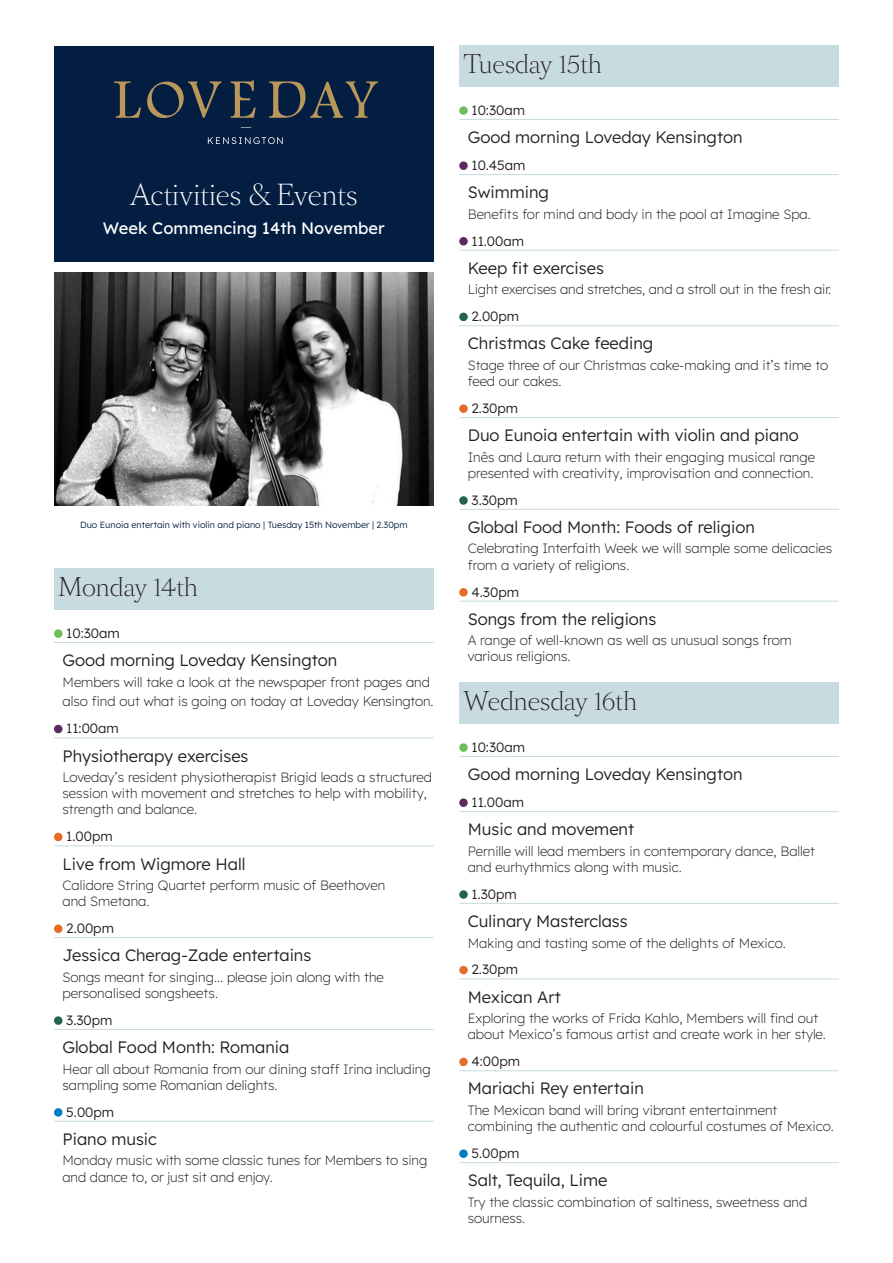
<style>
.page{position:relative;width:893px;height:1263px;background:#fff}
.page>*{position:absolute;margin:0;border:0;box-sizing:border-box;transform-origin:0 0}
.t1{font:300 27px "Sang Bleu OG Serif";color:#fff}
.Day{font:300 24px "Sang Bleu OG Serif";color:#231f20}
.t2{font:300 16.5px "Lexend Deca";color:#231f20}
.t3{font:16.5px "Lexend Deca";color:#fff}
.Description{font:200 13.5px/16.2px "Lexend Deca";color:#231f20}
.Time___Location{font:300 13.5px "Lexend Deca";color:#231f20}
.t4{font:300 9px "Lexend Deca";color:#041e42}
</style>
<div class="page">
<img style="left:54px;top:272px;width:380px;height:234px">
<div style="left:54px;top:568px;width:380px;height:41px;background:#c8dbe1"></div>
<hr style="left:54px;top:642px;width:380px;height:1px;background:#c8dbe1">
<hr style="left:54px;top:737px;width:380px;height:1px;background:#c8dbe1">
<hr style="left:54px;top:845px;width:380px;height:1px;background:#c8dbe1">
<hr style="left:54px;top:937px;width:380px;height:1px;background:#c8dbe1">
<hr style="left:54px;top:1029px;width:380px;height:1px;background:#c8dbe1">
<hr style="left:54px;top:1121px;width:380px;height:1px;background:#c8dbe1">
<div style="left:54px;top:629px;width:9px;height:9px;background:#6ebf59;border-radius:50%"></div>
<div style="left:54px;top:725px;width:9px;height:8px;background:#5d2a5f;border-radius:50%"></div>
<div style="left:54px;top:833px;width:9px;height:8px;background:#e66d29;border-radius:50%"></div>
<div style="left:54px;top:924px;width:9px;height:9px;background:#e66d29;border-radius:50%"></div>
<div style="left:54px;top:1016px;width:9px;height:9px;background:#24644e;border-radius:50%"></div>
<div style="left:54px;top:1108px;width:9px;height:9px;background:#007ec5;border-radius:50%"></div>
<div style="left:459px;top:45px;width:380px;height:42px;background:#c8dbe1"></div>
<hr style="left:459px;top:119px;width:380px;height:1px;background:#c8dbe1">
<hr style="left:459px;top:174px;width:380px;height:1px;background:#c8dbe1">
<hr style="left:459px;top:250px;width:380px;height:1px;background:#c8dbe1">
<hr style="left:459px;top:325px;width:380px;height:1px;background:#c8dbe1">
<hr style="left:459px;top:417px;width:380px;height:1px;background:#c8dbe1">
<hr style="left:459px;top:509px;width:380px;height:1px;background:#c8dbe1">
<hr style="left:459px;top:601px;width:380px;height:1px;background:#c8dbe1">
<div style="left:459px;top:106px;width:9px;height:9px;background:#6ebf59;border-radius:50%"></div>
<div style="left:459px;top:161px;width:9px;height:9px;background:#5d2a5f;border-radius:50%"></div>
<div style="left:459px;top:237px;width:9px;height:9px;background:#5d2a5f;border-radius:50%"></div>
<div style="left:459px;top:313px;width:9px;height:8px;background:#24644e;border-radius:50%"></div>
<div style="left:459px;top:404px;width:9px;height:9px;background:#e66d29;border-radius:50%"></div>
<div style="left:459px;top:496px;width:9px;height:9px;background:#24644e;border-radius:50%"></div>
<div style="left:459px;top:588px;width:9px;height:8px;background:#e66d29;border-radius:50%"></div>
<div style="left:459px;top:682px;width:380px;height:41px;background:#c8dbe1"></div>
<hr style="left:459px;top:756px;width:380px;height:1px;background:#c8dbe1">
<hr style="left:459px;top:811px;width:380px;height:1px;background:#c8dbe1">
<hr style="left:459px;top:903px;width:380px;height:1px;background:#c8dbe1">
<hr style="left:459px;top:978px;width:380px;height:1px;background:#c8dbe1">
<hr style="left:459px;top:1070px;width:380px;height:1px;background:#c8dbe1">
<hr style="left:459px;top:1162px;width:380px;height:1px;background:#c8dbe1">
<div style="left:459px;top:743px;width:9px;height:9px;background:#6ebf59;border-radius:50%"></div>
<div style="left:459px;top:798px;width:9px;height:9px;background:#5d2a5f;border-radius:50%"></div>
<div style="left:459px;top:890px;width:9px;height:9px;background:#24644e;border-radius:50%"></div>
<div style="left:459px;top:966px;width:9px;height:8px;background:#e66d29;border-radius:50%"></div>
<div style="left:459px;top:1058px;width:9px;height:8px;background:#e66d29;border-radius:50%"></div>
<div style="left:459px;top:1149px;width:9px;height:9px;background:#007ec5;border-radius:50%"></div>
<div style="left:54px;top:46px;width:380px;height:215px;background:#041e42"></div>
<svg style="left:147px;top:81px;width:75px;height:37px"></svg>
<svg style="left:231px;top:80px;width:25px;height:38px"></svg>
<svg style="left:114px;top:81px;width:27px;height:37px"></svg>
<svg style="left:269px;top:81px;width:109px;height:37px"></svg>
<svg style="left:208px;top:137px;width:75px;height:7px"></svg>
<p class="t1" style="left:130px;top:179px;width:229px">Activities &amp; Events</p>
<p class="t3" style="left:103px;top:216px;width:284px">Week Commencing 14th November</p>
<p class="t4" style="left:80px;top:518px;width:329px">Duo Eunoia entertain with violin and piano | Tuesday 15th November | 2.30pm</p>
<p class="Day" style="left:58px;top:572px;width:141px">Monday 14th</p>
<p class="Time___Location" style="left:66px;top:623px;width:55px">10:30am</p>
<p class="t2" style="left:63px;top:648px;width:276px">Good morning Loveday Kensington</p>
<p class="Description" style="left:63px;top:671px;width:373px;line-height:19.8px">Members will take a look at the newspaper front pages and also find out what is going on today at Loveday Kensington.</p>
<p class="Time___Location" style="left:66px;top:719px;width:54px">11:00am</p>
<p class="t2" style="left:63px;top:744px;width:188px">Physiotherapy exercises</p>
<p class="Description" style="left:63px;top:768px;width:371px">Loveday’s resident physiotherapist Brigid leads a structured session with movement and stretches to help with mobility, strength and balance.</p>
<p class="Time___Location" style="left:66px;top:827px;width:48px">1.00pm</p>
<p class="t2" style="left:63px;top:852px;width:185px">Live from Wigmore Hall</p>
<p class="Description" style="left:63px;top:876px;width:324px">Calidore String Quartet perform music of Beethoven and Smetana.</p>
<p class="Time___Location" style="left:66px;top:918px;width:49px">2.00pm</p>
<p class="t2" style="left:63px;top:943px;width:250px">Jessica Cherag-Zade entertains</p>
<p class="Description" style="left:63px;top:968px;width:323px">Songs meant for singing… please join along with the personalised songsheets.</p>
<p class="Time___Location" style="left:66px;top:1010px;width:48px">3.30pm</p>
<p class="t2" style="left:63px;top:1035px;width:228px">Global Food Month: Romania</p>
<p class="Description" style="left:63px;top:1060px;width:370px">Hear all about Romania from our dining staff Irina including sampling some Romanian delights.</p>
<p class="Time___Location" style="left:66px;top:1102px;width:49px">5.00pm</p>
<p class="t2" style="left:63px;top:1127px;width:96px">Piano music</p>
<p class="Description" style="left:63px;top:1152px;width:366px">Monday music with some classic tunes for Members to sing and dance to, or just sit and enjoy.</p>
<p class="Day" style="left:463px;top:49px;width:140px">Tuesday 15th</p>
<p class="Time___Location" style="left:471px;top:100px;width:55px">10:30am</p>
<p class="t2" style="left:468px;top:125px;width:276px">Good morning Loveday Kensington</p>
<p class="Time___Location" style="left:471px;top:155px;width:55px">10.45am</p>
<p class="t2" style="left:468px;top:180px;width:83px">Swimming</p>
<p class="Description" style="left:468px;top:205px;width:345px">Benefits for mind and body in the pool at Imagine Spa.</p>
<p class="Time___Location" style="left:471px;top:231px;width:54px">11.00am</p>
<p class="t2" style="left:468px;top:256px;width:138px">Keep fit exercises</p>
<p class="Description" style="left:468px;top:281px;width:365px">Light exercises and stretches, and a stroll out in the fresh air.</p>
<p class="Time___Location" style="left:471px;top:307px;width:49px">2.00pm</p>
<p class="t2" style="left:468px;top:332px;width:187px">Christmas Cake feeding</p>
<p class="Description" style="left:468px;top:356px;width:362px">Stage three of our Christmas cake-making and it’s time to feed our cakes.</p>
<p class="Time___Location" style="left:471px;top:398px;width:48px">2.30pm</p>
<p class="t2" style="left:468px;top:423px;width:333px">Duo Eunoia entertain with violin and piano</p>
<p class="Description" style="left:468px;top:448px;width:349px">Inês and Laura return with their engaging musical range presented with creativity, improvisation and connection.</p>
<p class="Time___Location" style="left:471px;top:490px;width:48px">3.30pm</p>
<p class="t2" style="left:468px;top:515px;width:289px">Global Food Month: Foods of religion</p>
<p class="Description" style="left:468px;top:540px;width:366px">Celebrating Interfaith Week we will sample some delicacies from a variety of religions.</p>
<p class="Time___Location" style="left:471px;top:582px;width:49px">4.30pm</p>
<p class="t2" style="left:468px;top:607px;width:190px">Songs from the religions</p>
<p class="Description" style="left:468px;top:631px;width:326px">A range of well-known as well as unusual songs from various religions.</p>
<p class="Day" style="left:463px;top:686px;width:175px">Wednesday 16th</p>
<p class="Time___Location" style="left:471px;top:737px;width:55px">10:30am</p>
<p class="t2" style="left:468px;top:762px;width:276px">Good morning Loveday Kensington</p>
<p class="Time___Location" style="left:471px;top:792px;width:54px">11.00am</p>
<p class="t2" style="left:468px;top:817px;width:168px">Music and movement</p>
<p class="Description" style="left:468px;top:842px;width:349px">Pernille will lead members in contemporary dance, Ballet and eurhythmics along with music.</p>
<p class="Time___Location" style="left:471px;top:884px;width:47px">1.30pm</p>
<p class="t2" style="left:468px;top:909px;width:161px">Culinary Masterclass</p>
<p class="Description" style="left:468px;top:934px;width:320px">Making and tasting some of the delights of Mexico.</p>
<p class="Time___Location" style="left:471px;top:960px;width:48px">2.30pm</p>
<p class="t2" style="left:468px;top:985px;width:95px">Mexican Art</p>
<p class="Description" style="left:468px;top:1009px;width:360px">Exploring the works of Frida Kahlo, Members will find out about Mexico’s famous artist and create work in her style.</p>
<p class="Time___Location" style="left:471px;top:1051px;width:50px">4:00pm</p>
<p class="t2" style="left:468px;top:1077px;width:178px">Mariachi Rey entertain</p>
<p class="Description" style="left:468px;top:1101px;width:368px">The Mexican band will bring vibrant entertainment combining the authentic and colourful costumes of Mexico.</p>
<p class="Time___Location" style="left:471px;top:1143px;width:49px">5.00pm</p>
<p class="t2" style="left:468px;top:1168px;width:141px">Salt, Tequila, Lime</p>
<p class="Description" style="left:468px;top:1193px;width:341px">Try the classic combination of saltiness, sweetness and sourness.</p>
</div>
